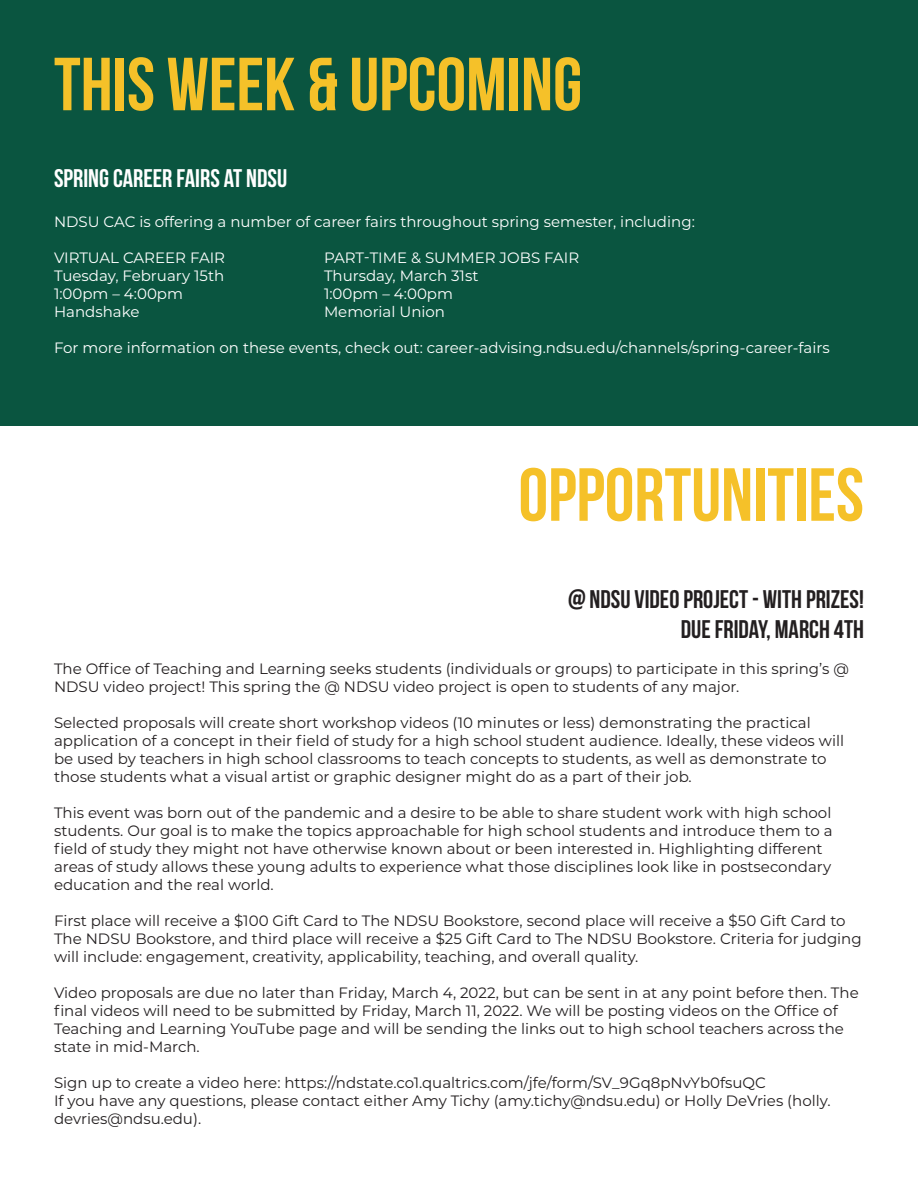
<style>
.page{position:relative;width:918px;height:1188px;background:#fff}
.page>*{position:absolute;margin:0;border:0;box-sizing:border-box;transform-origin:0 0}
.t1{font:700 75px "Bebas Neue";color:#f5c129}
.t2{font:700 25.5px "Bebas Neue";color:#231f20}
.t3{font:700 25.5px "Bebas Neue";color:#fff}
.t4{font:15px/18px "Montserrat";color:#231f20}
.t5{font:15px "Montserrat";color:#fff}
</style>
<div class="page">
<div style="left:0;top:0;width:918px;height:426px;background:#0a5540"></div>
<p class="t1" style="left:54px;top:43px;width:530px">THIS WEEK &amp; UPCOMING</p>
<p class="t3" style="left:54px;top:165px;width:235px">SPRING CAREER FAIRS AT NDSU</p>
<p class="t5" style="left:54px;top:211px;width:642px">NDSU CAC is offering a number of career fairs throughout spring semester, including:</p>
<p class="t5" style="left:54px;top:247px;width:173px">VIRTUAL CAREER FAIR</p>
<p class="t5" style="left:324px;top:247px;width:257px">PART-TIME &amp; SUMMER JOBS FAIR</p>
<p class="t5" style="left:54px;top:265px;width:172px">Tuesday, February 15th</p>
<p class="t5" style="left:324px;top:265px;width:156px">Thursday, March 31st</p>
<p class="t5" style="left:54px;top:283px;width:131px">1:00pm – 4:00pm</p>
<p class="t5" style="left:324px;top:283px;width:131px">1:00pm – 4:00pm</p>
<p class="t5" style="left:54px;top:301px;width:87px">Handshake</p>
<p class="t5" style="left:324px;top:301px;width:123px">Memorial Union</p>
<p class="t5" style="left:54px;top:337px;width:777px">For more information on these events, check out: career-advising.ndsu.edu/channels/spring-career-fairs</p>
<p class="t1" style="left:518px;top:454px;width:347px">OPPORTUNITIES</p>
<p class="t2" style="left:568px;top:585px;width:298px">@ NDSU VIDEO PROJECT - WITH PRIZES!</p>
<p class="t2" style="left:681px;top:615px;width:185px">DUE FRIDAY, MARCH 4TH</p>
<p class="t4" style="left:54px;top:659px;width:796px">The Office of Teaching and Learning seeks students (individuals or groups) to participate in this spring’s @<br>NDSU video project! This spring the @ NDSU video project is open to students of any major.</p>
<p class="t4" style="left:54px;top:713px;width:792px">Selected proposals will create short workshop videos (10 minutes or less) demonstrating the practical application of a concept in their field of study for a high school student audience. Ideally, these videos will be used by teachers in high school classrooms to teach concepts to students, as well as demonstrate to those students what a visual artist or graphic designer might do as a part of their job.</p>
<p class="t4" style="left:54px;top:803px;width:780px">This event was born out of the pandemic and a desire to be able to share student work with high school students. Our goal is to make the topics approachable for high school students and introduce them to a field of study they might not have otherwise known about or been interested in. Highlighting different areas of study allows these young adults to experience what those disciplines look like in postsecondary education and the real world.</p>
<p class="t4" style="left:54px;top:911px;width:809px">First place will receive a $100 Gift Card to The NDSU Bookstore, second place will receive a $50 Gift Card to<br>The NDSU Bookstore, and third place will receive a $25 Gift Card to The NDSU Bookstore. Criteria for judging will include: engagement, creativity, applicability, teaching, and overall quality.</p>
<p class="t4" style="left:54px;top:983px;width:806px">Video proposals are due no later than Friday, March 4, 2022, but can be sent in at any point before then. The final videos will need to be submitted by Friday, March 11, 2022. We will be posting videos on the Office of Teaching and Learning YouTube page and will be sending the links out to high school teachers across the state in mid-March.</p>
<p class="t4" style="left:54px;top:1073px;width:714px">Sign up to create a video here: https://ndstate.co1.qualtrics.com/jfe/form/SV_9Gq8pNvYb0fsuQC</p>
<p class="t4" style="left:54px;top:1091px;width:778px">If you have any questions, please contact either Amy Tichy (amy.tichy@ndsu.edu) or Holly DeVries (holly. devries@ndsu.edu).</p>
</div>
